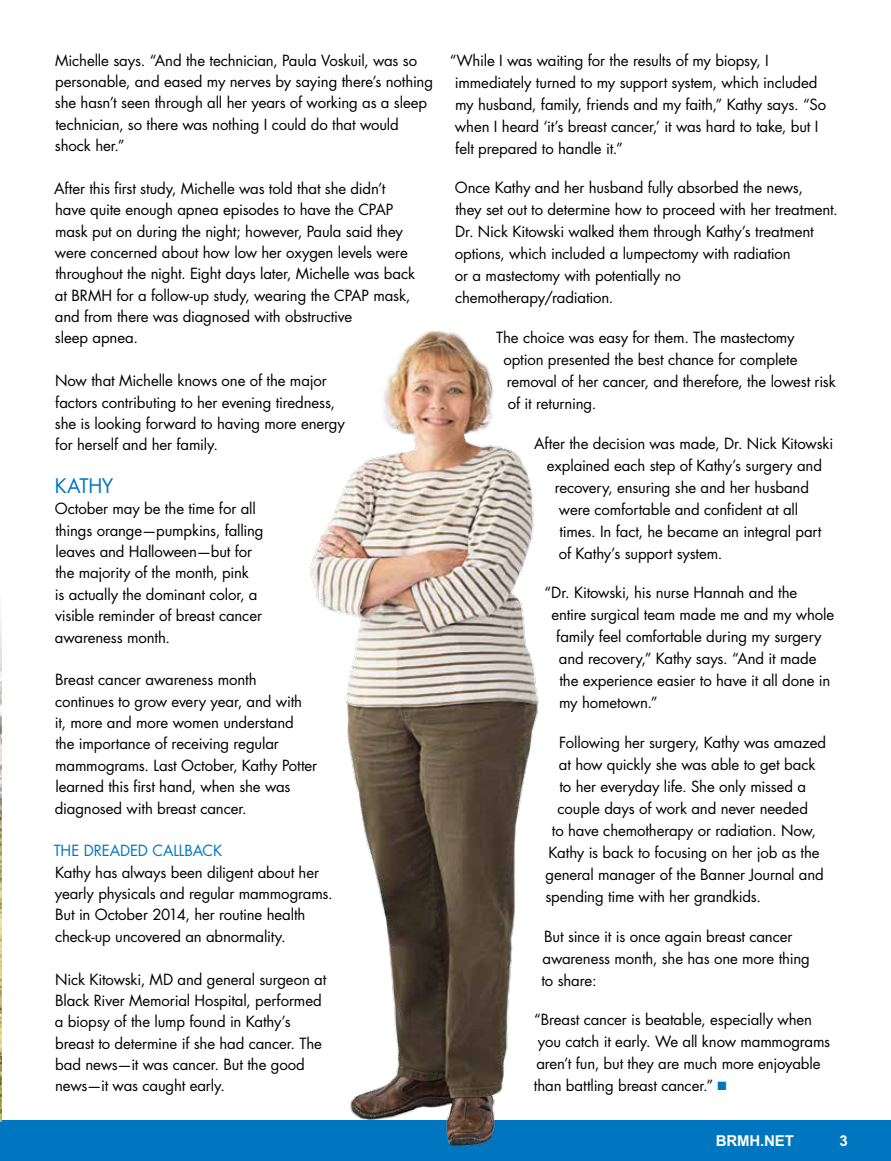
<style>
.page{position:relative;width:891px;height:1161px;background:#fff}
.page>*{position:absolute;margin:0;border:0;box-sizing:border-box;transform-origin:0 0}
.t1{font:19.5px "Futura";letter-spacing:-.02em;color:#0076c0}
.t2{font:15px/21.3px "Futura";letter-spacing:-.01em;color:#000}
.t3{font:15px "Futura";letter-spacing:-.005em;color:#0076c0}
.t4{font:700 15px "Arial";letter-spacing:-.01em;color:#fff}
.s1{color:#0076c0}
</style>
<div class="page">
<div style="left:0;top:1120px;width:891px;height:41px;background:#0076c0"></div>
<img style="left:310px;top:331px;width:229px;height:816px">
<img style="left:0;top:618px;width:2px;height:504px">
<p class="t2" style="left:55px;top:50px;width:380px">Michelle says. “And the technician, Paula Voskuil, was so personable, and eased my nerves by saying there’s nothing she hasn’t seen through all her years of working as a sleep technician, so there was nothing I could do that would shock her.”</p>
<p class="t2" style="left:54px;top:178px;width:363px">After this first study, Michelle was told that she didn’t have quite enough apnea episodes to have the CPAP mask put on during the night; however, Paula said they were concerned about how low her oxygen levels were throughout the night. Eight days later, Michelle was back at BRMH for a follow-up study, wearing the CPAP mask, and from there was diagnosed with obstructive<br>sleep apnea.</p>
<p class="t2" style="left:55px;top:370px;width:292px">Now that Michelle knows one of the major factors contributing to her evening tiredness, she is looking forward to having more energy for herself and her family.</p>
<h1 class="t1" style="left:55px;top:473px;width:60px">KATHY</h1>
<p class="t2" style="left:55px;top:498px;width:210px">October may be the time for all things orange—pumpkins, falling leaves and Halloween—but for the majority of the month, pink<br>is actually the dominant color, a visible reminder of breast cancer awareness month.</p>
<p class="t2" style="left:55px;top:669px;width:264px">Breast cancer awareness month continues to grow every year, and with<br>it, more and more women understand<br>the importance of receiving regular mammograms. Last October, Kathy Potter learned this first hand, when she was diagnosed with breast cancer.</p>
<p class="t3" style="left:54px;top:841px;width:170px">THE DREADED CALLBACK</p>
<p class="t2" style="left:55px;top:862px;width:280px">Kathy has always been diligent about her yearly physicals and regular mammograms.<br>But in October 2014, her routine health check-up uncovered an abnormality.</p>
<p class="t2" style="left:55px;top:969px;width:273px">Nick Kitowski, MD and general surgeon at Black River Memorial Hospital, performed a biopsy of the lump found in Kathy’s breast to determine if she had cancer. The bad news—it was cancer. But the good news—it was caught early.</p>
<p class="t2" style="left:455px;top:49px;width:373px;line-height:22px;text-indent:-5px">“While I was waiting for the results of my biopsy, I immediately turned to my support system, which included my husband, family, friends and my faith,” Kathy says. “So when I heard ‘it’s breast cancer,’ it was hard to take, but I felt prepared to handle it.”</p>
<p class="t2" style="left:455px;top:177px;width:384px;line-height:22px">Once Kathy and her husband fully absorbed the news,<br>they set out to determine how to proceed with her treatment.<br>Dr. Nick Kitowski walked them through Kathy’s treatment options, which included a lumpectomy with radiation<br>or a mastectomy with potentially no chemotherapy/radiation.</p>
<p class="t2" style="left:496px;top:327px;width:300px">The choice was easy for them. The mastectomy</p>
<p class="t2" style="left:503px;top:349px;width:296px">option presented the best chance for complete</p>
<p class="t2" style="left:507px;top:371px;width:331px">removal of her cancer, and therefore, the lowest risk</p>
<p class="t2" style="left:508px;top:393px;width:90px">of it returning.</p>
<p class="t2" style="left:534px;top:433px;width:301px">After the decision was made, Dr. Nick Kitowski</p>
<p class="t2" style="left:547px;top:455px;width:277px">explained each step of Kathy’s surgery and</p>
<p class="t2" style="left:555px;top:477px;width:256px">recovery, ensuring she and her husband</p>
<p class="t2" style="left:559px;top:499px;width:241px">were comfortable and confident at all</p>
<p class="t2" style="left:559px;top:521px;width:264px">times. In fact, he became an integral part</p>
<p class="t2" style="left:559px;top:543px;width:165px">of Kathy’s support system.</p>
<p class="t2" style="left:545px;top:582px;width:254px">“Dr. Kitowski, his nurse Hannah and the</p>
<p class="t2" style="left:551px;top:604px;width:284px">entire surgical team made me and my whole</p>
<p class="t2" style="left:556px;top:626px;width:267px">family feel comfortable during my surgery</p>
<p class="t2" style="left:559px;top:648px;width:259px">and recovery,” Kathy says. “And it made</p>
<p class="t2" style="left:559px;top:670px;width:273px">the experience easier to have it all done in</p>
<p class="t2" style="left:559px;top:692px;width:100px">my hometown.”</p>
<p class="t2" style="left:559px;top:732px;width:269px">Following her surgery, Kathy was amazed</p>
<p class="t2" style="left:559px;top:754px;width:258px">at how quickly she was able to get back</p>
<p class="t2" style="left:559px;top:776px;width:248px">to her everyday life. She only missed a</p>
<p class="t2" style="left:558px;top:798px;width:252px">couple days of work and never needed</p>
<p class="t2" style="left:552px;top:820px;width:266px">to have chemotherapy or radiation. Now,</p>
<p class="t2" style="left:549px;top:842px;width:273px">Kathy is back to focusing on her job as the</p>
<p class="t2" style="left:546px;top:864px;width:280px">general manager of the Banner Journal and</p>
<p class="t2" style="left:545px;top:886px;width:217px">spending time with her grandkids.</p>
<p class="t2" style="left:541px;top:925px;width:270px;line-height:22px">But since it is once again breast cancer awareness month, she has one more thing to share:</p>
<p class="t2" style="left:534px;top:1009px;width:298px;line-height:22px">“Breast cancer is beatable, especially when you catch it early. We all know mammograms aren’t fun, but they are much more enjoyable than battling breast cancer.” <span class="s1">■</span></p>
<p class="t4" style="left:716px;top:1132px;width:80px">BRMH.NET</p>
<p class="t4" style="left:839px;top:1132px;width:10px">3</p>
</div>
